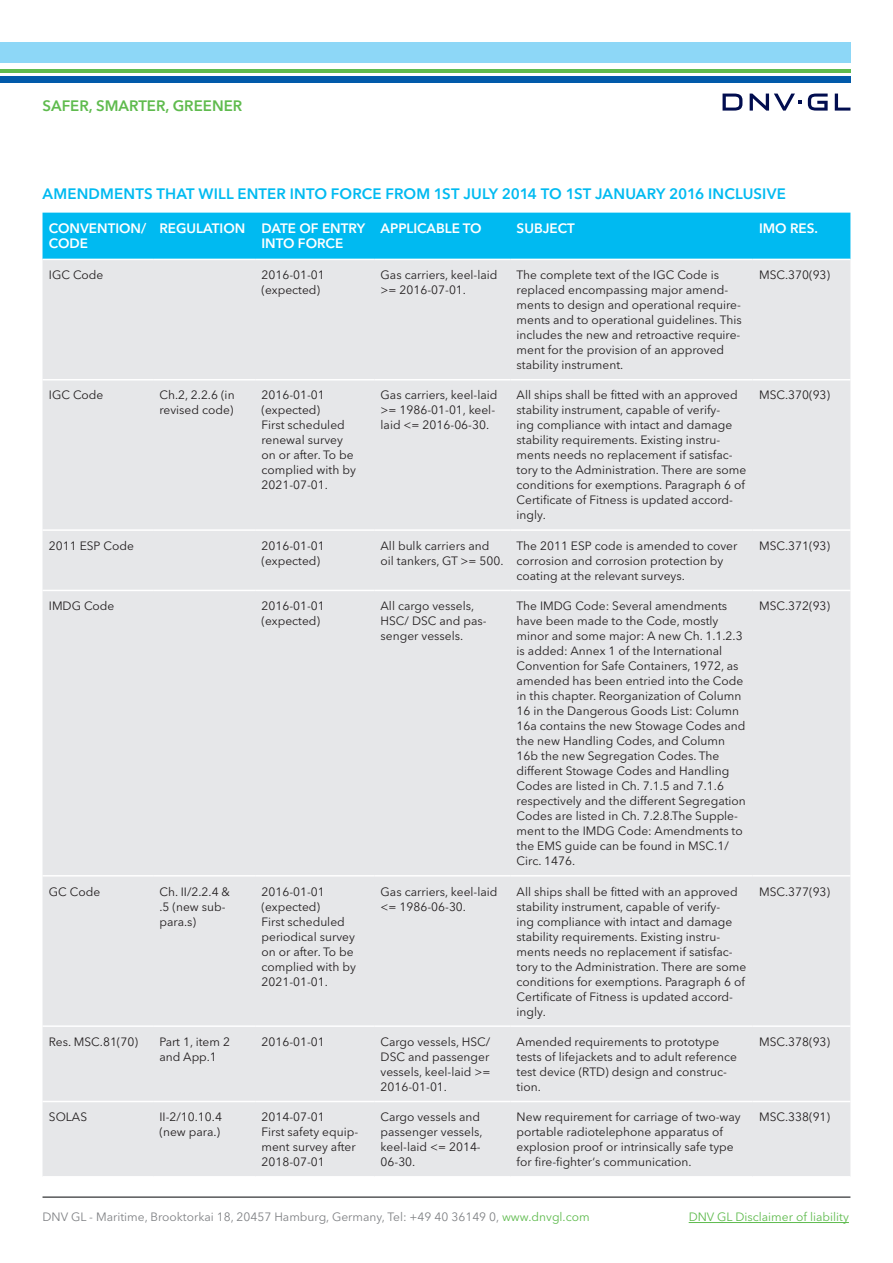
<style>
.page{position:relative;width:893px;height:1263px;background:#fff}
.page>*{position:absolute;margin:0;border:0;box-sizing:border-box;transform-origin:0 0}
.Headline_BIG{font:600 15px "Avenir Next LT Pro";letter-spacing:.01em;color:#00baf1}
.t1{font:600 15px "Avenir Next LT Pro";color:#5fbb4e}
.DNV_GL_Body{font:600 13.5px/15px "Avenir Next LT Pro";color:#fff}
.DNV_GL_Body-2{font:12px/15px "Avenir Next LT Pro";color:#231f20}
.DNV_GL_Flyer_address{font:12px "Avenir Next LT Pro";color:#808285}
.DNV_GL_Flyer_address-2{font:12px "Avenir Next LT Pro";color:#5fbb4e}
.s1{color:#5fbb4e}
</style>
<div class="page">
<div style="left:0;top:43px;width:850px;height:20px;background:#8dd7f7"></div>
<hr style="left:0;top:70px;width:850px;height:3px;background:#5fbb4e">
<div style="left:0;top:77px;width:850px;height:6px;background:#015aaa"></div>
<svg style="left:835px;top:94px;width:15px;height:17px"></svg>
<svg style="left:808px;top:94px;width:20px;height:17px"></svg>
<svg style="left:722px;top:94px;width:20px;height:17px"></svg>
<svg style="left:750px;top:94px;width:51px;height:17px"></svg>
<hr style="left:43px;top:1196px;width:807px;height:2px;background:#57585a">
<hr style="left:689px;top:1222px;width:160px;height:1px;background:#5fbb4e">
<div style="left:43px;top:213px;width:807px;height:46px;background:#00baf1"></div>
<div style="left:43px;top:260px;width:807px;height:916px;background:#e6e7e9"></div>
<hr style="left:43px;top:1101px;width:110px;height:1px;background:#fff">
<hr style="left:153px;top:1101px;width:102px;height:1px;background:#fff">
<hr style="left:255px;top:1101px;width:119px;height:1px;background:#fff">
<hr style="left:374px;top:1101px;width:136px;height:1px;background:#fff">
<hr style="left:510px;top:1101px;width:243px;height:1px;background:#fff">
<hr style="left:753px;top:1101px;width:97px;height:1px;background:#fff">
<hr style="left:43px;top:379px;width:110px;height:1px;background:#fff">
<hr style="left:153px;top:379px;width:102px;height:1px;background:#fff">
<hr style="left:255px;top:379px;width:119px;height:1px;background:#fff">
<hr style="left:374px;top:379px;width:136px;height:1px;background:#fff">
<hr style="left:510px;top:379px;width:243px;height:1px;background:#fff">
<hr style="left:753px;top:379px;width:97px;height:1px;background:#fff">
<hr style="left:43px;top:529px;width:110px;height:2px;background:#fff">
<hr style="left:153px;top:529px;width:102px;height:2px;background:#fff">
<hr style="left:255px;top:529px;width:119px;height:2px;background:#fff">
<hr style="left:374px;top:529px;width:136px;height:2px;background:#fff">
<hr style="left:510px;top:529px;width:243px;height:2px;background:#fff">
<hr style="left:753px;top:529px;width:97px;height:2px;background:#fff">
<hr style="left:43px;top:590px;width:110px;height:1px;background:#fff">
<hr style="left:153px;top:590px;width:102px;height:1px;background:#fff">
<hr style="left:255px;top:590px;width:119px;height:1px;background:#fff">
<hr style="left:374px;top:590px;width:136px;height:1px;background:#fff">
<hr style="left:510px;top:590px;width:243px;height:1px;background:#fff">
<hr style="left:753px;top:590px;width:97px;height:1px;background:#fff">
<hr style="left:43px;top:875px;width:110px;height:1px;background:#fff">
<hr style="left:153px;top:875px;width:102px;height:1px;background:#fff">
<hr style="left:255px;top:875px;width:119px;height:1px;background:#fff">
<hr style="left:374px;top:875px;width:136px;height:1px;background:#fff">
<hr style="left:510px;top:875px;width:243px;height:1px;background:#fff">
<hr style="left:753px;top:875px;width:97px;height:1px;background:#fff">
<hr style="left:43px;top:1025px;width:110px;height:2px;background:#fff">
<hr style="left:153px;top:1025px;width:102px;height:2px;background:#fff">
<hr style="left:255px;top:1025px;width:119px;height:2px;background:#fff">
<hr style="left:374px;top:1025px;width:136px;height:2px;background:#fff">
<hr style="left:510px;top:1025px;width:243px;height:2px;background:#fff">
<hr style="left:753px;top:1025px;width:97px;height:2px;background:#fff">
<p class="t1" style="left:43px;top:96px;width:201px">SAFER, SMARTER, GREENER</p>
<p class="Headline_BIG" style="left:43px;top:185px;width:745px">AMENDMENTS THAT WILL ENTER INTO FORCE FROM 1ST JULY 2014 TO 1ST JANUARY 2016 INCLUSIVE</p>
<p class="DNV_GL_Body" style="left:49px;top:221px;width:99px">CONVENTION/<br>CODE</p>
<p class="DNV_GL_Body" style="left:159px;top:221px;width:87px">REGULATION</p>
<p class="DNV_GL_Body" style="left:261px;top:221px;width:105px">DATE OF ENTRY<br>INTO FORCE</p>
<p class="DNV_GL_Body" style="left:381px;top:221px;width:103px">APPLICABLE TO</p>
<p class="DNV_GL_Body" style="left:517px;top:221px;width:60px">SUBJECT</p>
<p class="DNV_GL_Body" style="left:759px;top:221px;width:61px">IMO RES.</p>
<p class="DNV_GL_Body-2" style="left:49px;top:267px;width:56px">IGC Code</p>
<p class="DNV_GL_Body-2" style="left:261px;top:267px;width:65px">2016-01-01 (expected)</p>
<p class="DNV_GL_Body-2" style="left:381px;top:267px;width:118px">Gas carriers, keel-laid &gt;= 2016-07-01.</p>
<p class="DNV_GL_Body-2" style="left:517px;top:267px;width:227px">The complete text of the IGC Code is replaced encompassing major amend&shy;ments to design and operational require&shy;ments and to operational guidelines. This includes the new and retroactive require&shy;ment for the provision of an approved stability instrument.</p>
<p class="DNV_GL_Body-2" style="left:759px;top:267px;width:73px">MSC.370(93)</p>
<p class="DNV_GL_Body-2" style="left:49px;top:388px;width:56px">IGC Code</p>
<p class="DNV_GL_Body-2" style="left:159px;top:388px;width:77px">Ch.2, 2.2.6 (in revised code)</p>
<p class="DNV_GL_Body-2" style="left:261px;top:388px;width:96px">2016-01-01 (expected)<br>First scheduled renewal survey on or after. To be complied with by<br>2021-07-01.</p>
<p class="DNV_GL_Body-2" style="left:381px;top:388px;width:118px">Gas carriers, keel-laid &gt;= 1986-01-01, keel&shy;laid &lt;= 2016-06-30.</p>
<p class="DNV_GL_Body-2" style="left:517px;top:388px;width:231px">All ships shall be fitted with an approved stability instrument, capable of verify-<br>ing compliance with intact and damage stability requirements. Existing instru&shy;ments needs no replacement if satisfac&shy;tory to the Administration. There are some conditions for exemptions. Paragraph 6 of Certificate of Fitness is updated accord&shy;ingly.</p>
<p class="DNV_GL_Body-2" style="left:759px;top:388px;width:73px">MSC.370(93)</p>
<p class="DNV_GL_Body-2" style="left:49px;top:538px;width:87px">2011 ESP Code</p>
<p class="DNV_GL_Body-2" style="left:261px;top:538px;width:65px">2016-01-01 (expected)</p>
<p class="DNV_GL_Body-2" style="left:381px;top:538px;width:125px">All bulk carriers and oil tankers, GT &gt;= 500.</p>
<p class="DNV_GL_Body-2" style="left:517px;top:538px;width:222px">The 2011 ESP code is amended to cover corrosion and corrosion protection by coating at the relevant surveys.</p>
<p class="DNV_GL_Body-2" style="left:759px;top:538px;width:73px">MSC.371(93)</p>
<p class="DNV_GL_Body-2" style="left:49px;top:598px;width:67px">IMDG Code</p>
<p class="DNV_GL_Body-2" style="left:261px;top:598px;width:65px">2016-01-01 (expected)</p>
<p class="DNV_GL_Body-2" style="left:381px;top:598px;width:108px">All cargo vessels,<br>HSC/ DSC and pas&shy;senger vessels.</p>
<p class="DNV_GL_Body-2" style="left:517px;top:598px;width:231px">The IMDG Code: Several amendments have been made to the Code, mostly minor and some major: A new Ch. 1.1.2.3 is added: Annex 1 of the International Convention for Safe Containers, 1972, as amended has been entried into the Code in this chapter. Reorganization of Column 16 in the Dangerous Goods List: Column 16a contains the new Stowage Codes and the new Handling Codes, and Column 16b the new Segregation Codes. The different Stowage Codes and Handling Codes are listed in Ch. 7.1.5 and 7.1.6 respectively and the different Segregation Codes are listed in Ch. 7.2.8.The Supple&shy;ment to the IMDG Code: Amendments to the EMS guide can be found in MSC.1/ Circ. 1476.</p>
<p class="DNV_GL_Body-2" style="left:759px;top:598px;width:73px">MSC.372(93)</p>
<p class="DNV_GL_Body-2" style="left:49px;top:884px;width:53px">GC Code</p>
<p class="DNV_GL_Body-2" style="left:159px;top:884px;width:72px">Ch. II/2.2.4 &amp; .5 (new sub&shy;para.s)</p>
<p class="DNV_GL_Body-2" style="left:261px;top:884px;width:96px">2016-01-01 (expected)<br>First scheduled periodical survey on or after. To be complied with by<br>2021-01-01.</p>
<p class="DNV_GL_Body-2" style="left:381px;top:884px;width:118px">Gas carriers, keel-laid &lt;= 1986-06-30.</p>
<p class="DNV_GL_Body-2" style="left:517px;top:884px;width:231px">All ships shall be fitted with an approved stability instrument, capable of verify-<br>ing compliance with intact and damage stability requirements. Existing instru&shy;ments needs no replacement if satisfac&shy;tory to the Administration. There are some conditions for exemptions. Paragraph 6 of Certificate of Fitness is updated accord&shy;ingly.</p>
<p class="DNV_GL_Body-2" style="left:759px;top:884px;width:73px">MSC.377(93)</p>
<p class="DNV_GL_Body-2" style="left:49px;top:1034px;width:91px">Res. MSC.81(70)</p>
<p class="DNV_GL_Body-2" style="left:159px;top:1034px;width:72px">Part 1, item 2 and App.1</p>
<p class="DNV_GL_Body-2" style="left:261px;top:1034px;width:65px">2016-01-01</p>
<p class="DNV_GL_Body-2" style="left:381px;top:1034px;width:111px;text-align:justify">Cargo vessels, HSC/ DSC and passenger vessels, keel-laid &gt;= 2016-01-01.</p>
<p class="DNV_GL_Body-2" style="left:517px;top:1034px;width:222px">Amended requirements to prototype tests of lifejackets and to adult reference test device (RTD) design and construc&shy;tion.</p>
<p class="DNV_GL_Body-2" style="left:759px;top:1034px;width:73px">MSC.378(93)</p>
<p class="DNV_GL_Body-2" style="left:49px;top:1109px;width:40px">SOLAS</p>
<p class="DNV_GL_Body-2" style="left:159px;top:1109px;width:64px">II-2/10.10.4 (new para.)</p>
<p class="DNV_GL_Body-2" style="left:261px;top:1109px;width:98px">2014-07-01<br>First safety equip&shy;ment survey after<br>2018-07-01</p>
<p class="DNV_GL_Body-2" style="left:381px;top:1109px;width:103px">Cargo vessels and passenger vessels, keel-laid &lt;= 2014-<br>06-30.</p>
<p class="DNV_GL_Body-2" style="left:517px;top:1109px;width:226px">New requirement for carriage of two-way portable radiotelephone apparatus of explosion proof or intrinsically safe type for fire-fighter‘s communication.</p>
<p class="DNV_GL_Body-2" style="left:759px;top:1109px;width:73px">MSC.338(91)</p>
<p class="DNV_GL_Flyer_address" style="left:43px;top:1210px;width:549px">DNV GL - Maritime, Brooktorkai 18, 20457 Hamburg, Germany, Tel: +49 40 36149 0, <span class="s1">www.dnvgl.com</span></p>
<p class="DNV_GL_Flyer_address-2" style="left:689px;top:1210px;width:162px">DNV GL Disclaimer of liability</p>
</div>
